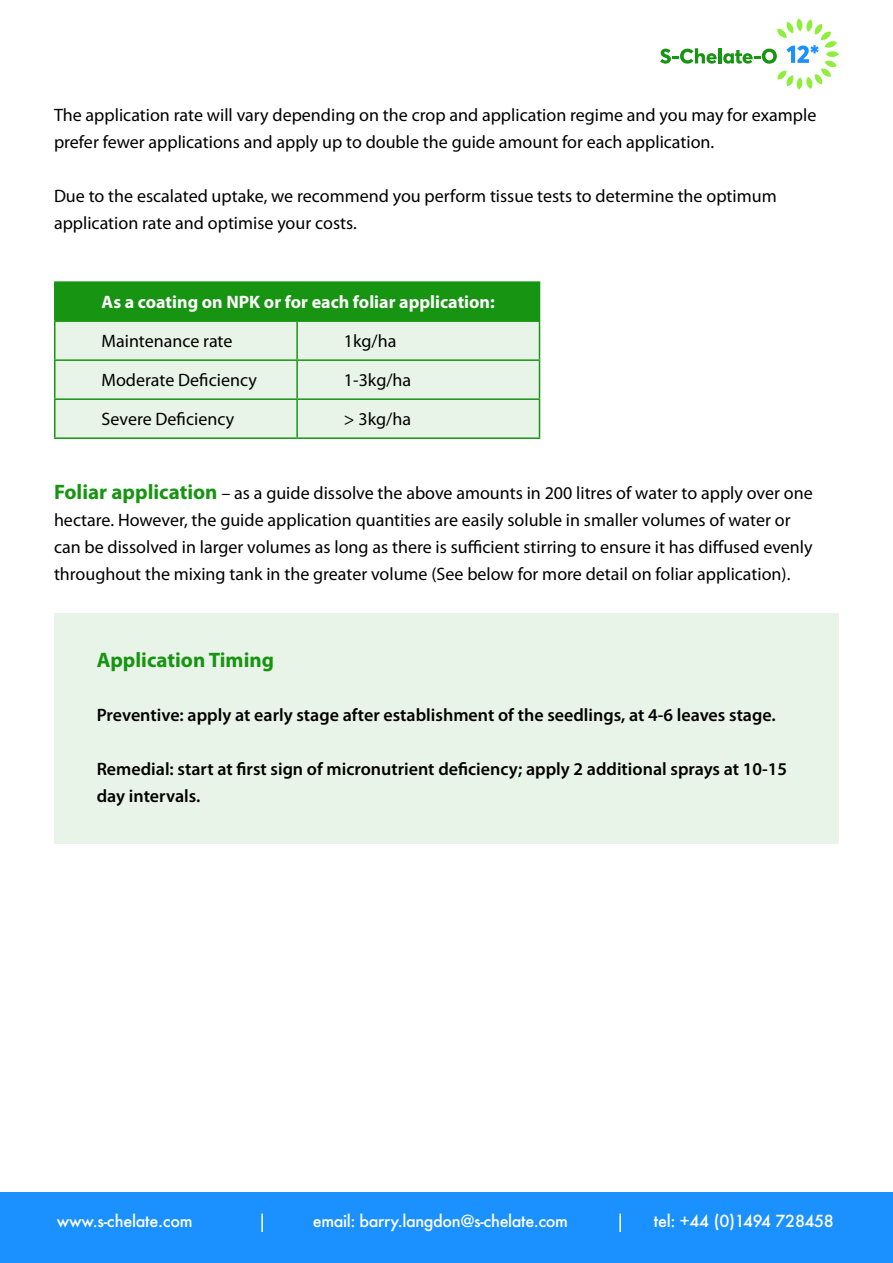
<style>
.page{position:relative;width:893px;height:1263px;background:#fff}
.page>*{position:absolute;margin:0;border:0;box-sizing:border-box;transform-origin:0 0}
.t1{font:700 21px "Myriad Pro";color:#179412}
.t2{font:18px/27px "Myriad Pro";color:#000}
.t3{font:600 18px/27px "Myriad Pro";color:#000}
.t4{font:700 18px "Myriad Pro";color:#fff}
.t5{font:500 16.2px "Futura";letter-spacing:-.02em;color:#fff}
.s1{font-weight:700;font-size:21px;color:#179412}
</style>
<div class="page">
<div style="left:0;top:1192px;width:893px;height:71px;background:#1a91ff"></div>
<svg style="left:660px;top:48px;width:57px;height:16px"></svg>
<hr style="left:718px;top:48px;width:3px;height:15px;background:#179412">
<svg style="left:723px;top:18px;width:116px;height:72px"></svg>
<svg style="left:261px;top:1213px;width:2px;height:19px"></svg>
<svg style="left:619px;top:1213px;width:2px;height:19px"></svg>
<div style="left:55px;top:282px;width:484px;height:39px;background:#179412"></div>
<div style="left:56px;top:322px;width:483px;height:115px;background:#e8f4e7"></div>
<hr style="left:54px;top:281px;width:243px;height:2px;background:#179412">
<hr style="left:54px;top:283px;width:2px;height:37px;background:#179412">
<hr style="left:297px;top:281px;width:243px;height:2px;background:#179412">
<hr style="left:539px;top:283px;width:1px;height:37px;background:#179412">
<hr style="left:54px;top:320px;width:243px;height:2px;background:#179412">
<hr style="left:297px;top:320px;width:243px;height:2px;background:#179412">
<hr style="left:54px;top:322px;width:2px;height:37px;background:#179412">
<hr style="left:296px;top:322px;width:2px;height:37px;background:#179412">
<hr style="left:539px;top:322px;width:1px;height:37px;background:#179412">
<hr style="left:54px;top:359px;width:243px;height:2px;background:#179412">
<hr style="left:54px;top:361px;width:2px;height:37px;background:#179412">
<hr style="left:297px;top:359px;width:243px;height:2px;background:#179412">
<hr style="left:296px;top:361px;width:2px;height:37px;background:#179412">
<hr style="left:539px;top:361px;width:1px;height:37px;background:#179412">
<hr style="left:54px;top:398px;width:243px;height:2px;background:#179412">
<hr style="left:54px;top:400px;width:2px;height:37px;background:#179412">
<hr style="left:297px;top:398px;width:243px;height:2px;background:#179412">
<hr style="left:296px;top:400px;width:2px;height:37px;background:#179412">
<hr style="left:539px;top:400px;width:1px;height:37px;background:#179412">
<hr style="left:54px;top:437px;width:243px;height:2px;background:#179412">
<hr style="left:297px;top:437px;width:243px;height:2px;background:#179412">
<div style="left:54px;top:613px;width:785px;height:231px;background:#e8f4e7"></div>
<p class="t2" style="left:54px;top:102px;width:764px">The application rate will vary depending on the crop and application regime and you may for example prefer fewer applications and apply up to double the guide amount for each application.</p>
<p class="t2" style="left:54px;top:183px;width:724px">Due to the escalated uptake, we recommend you perform tissue tests to determine the optimum application rate and optimise your costs.</p>
<p class="t4" style="left:102px;top:292px;width:395px">As a coating on NPK or for each foliar application:</p>
<p class="t2" style="left:102px;top:328px;width:132px">Maintenance rate</p>
<p class="t2" style="left:344px;top:328px;width:54px">1kg/ha</p>
<p class="t2" style="left:102px;top:367px;width:157px">Moderate Deficiency</p>
<p class="t2" style="left:344px;top:367px;width:69px">1-3kg/ha</p>
<p class="t2" style="left:102px;top:406px;width:134px">Severe Deficiency</p>
<p class="t2" style="left:344px;top:406px;width:69px">&gt; 3kg/ha</p>
<p class="t2" style="left:54px;top:480px;width:760px"><span class="s1">Foliar application</span> – as a guide dissolve the above amounts in 200 litres of water to apply over one hectare. However, the guide application quantities are easily soluble in smaller volumes of water or can be dissolved in larger volumes as long as there is sufficient stirring to ensure it has diffused evenly throughout the mixing tank in the greater volume (See below for more detail on foliar application).</p>
<p class="t1" style="left:97px;top:648px;width:179px">Application Timing</p>
<p class="t3" style="left:97px;top:701px;width:680px">Preventive: apply at early stage after establishment of the seedlings, at 4-6 leaves stage.</p>
<p class="t3" style="left:97px;top:755px;width:692px">Remedial: start at first sign of micronutrient deficiency; apply 2 additional sprays at 10-15 day intervals.</p>
<p class="t5" style="left:57px;top:1210px;width:137px">www.s-chelate.com</p>
<p class="t5" style="left:313px;top:1210px;width:257px">email: barry.langdon@s-chelate.com</p>
<p class="t5" style="left:654px;top:1210px;width:182px">tel: +44 (0)1494 728458</p>
</div>
